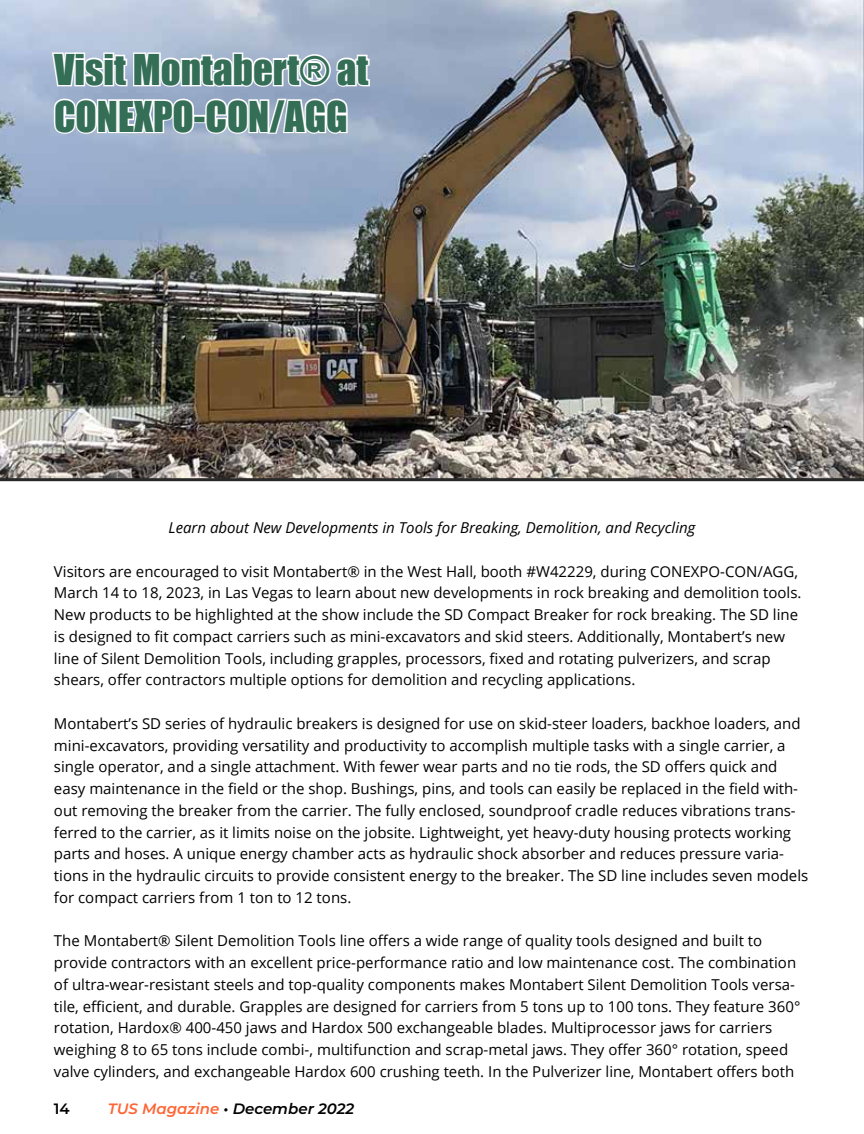
<style>
.page{position:relative;width:864px;height:1134px;background:#fff}
.page>*{position:absolute;margin:0;border:0;box-sizing:border-box;transform-origin:0 0}
.t1{font:39px/46.8px "Impact";color:#346e57}
.t2{font:15px/21.8px "Open Sans";color:#000}
.t3{font:italic 15px "Open Sans";color:#000}
.t4{font:italic 600 15px "Montserrat";color:#000}
.t5{font:600 15px "Montserrat";color:#000}
.s1{color:#ff6534}
</style>
<div class="page">
<img style="left:0;top:0;width:864px;height:478px">
<hr style="left:0;top:478px;width:864px;height:3px;background:#292929">
<svg style="left:50px;top:19px;width:321px;height:117px"></svg>
<h1 class="t1" style="left:54px;top:45px;width:316px">Visit Montabert® at<br>CONEXPO-CON/AGG</h1>
<p class="t3" style="left:169px;top:517px;width:528px">Learn about New Developments in Tools for Breaking, Demolition, and Recycling</p>
<p class="t2" style="left:54px;top:560px;width:749px">Visitors are encouraged to visit Montabert® in the West Hall, booth #W42229, during CONEXPO-CON/AGG, March 14 to 18, 2023, in Las Vegas to learn about new developments in rock breaking and demolition tools.<br>New products to be highlighted at the show include the SD Compact Breaker for rock breaking. The SD line is designed to fit compact carriers such as mini-excavators and skid steers. Additionally, Montabert’s new line of Silent Demolition Tools, including grapples, processors, fixed and rotating pulverizers, and scrap shears, offer contractors multiple options for demolition and recycling applications.</p>
<p class="t2" style="left:54px;top:712px;width:756px">Montabert’s SD series of hydraulic breakers is designed for use on skid-steer loaders, backhoe loaders, and mini-excavators, providing versatility and productivity to accomplish multiple tasks with a single carrier, a single operator, and a single attachment. With fewer wear parts and no tie rods, the SD offers quick and easy maintenance in the field or the shop. Bushings, pins, and tools can easily be replaced in the field with&shy;out removing the breaker from the carrier. The fully enclosed, soundproof cradle reduces vibrations trans&shy;ferred to the carrier, as it limits noise on the jobsite. Lightweight, yet heavy-duty housing protects working parts and hoses. A unique energy chamber acts as hydraulic shock absorber and reduces pressure varia&shy;tions in the hydraulic circuits to provide consistent energy to the breaker. The SD line includes seven models for compact carriers from 1 ton to 12 tons.</p>
<p class="t2" style="left:54px;top:930px;width:748px">The Montabert® Silent Demolition Tools line offers a wide range of quality tools designed and built to provide contractors with an excellent price-performance ratio and low maintenance cost. The combination of ultra-wear-resistant steels and top-quality components makes Montabert Silent Demolition Tools versa&shy;tile, efficient, and durable. Grapples are designed for carriers from 5 tons up to 100 tons. They feature 360° rotation, Hardox® 400-450 jaws and Hardox 500 exchangeable blades. Multiprocessor jaws for carriers weighing 8 to 65 tons include combi-, multifunction and scrap-metal jaws. They offer 360° rotation, speed valve cylinders, and exchangeable Hardox 600 crushing teeth. In the Pulverizer line, Montabert offers both</p>
<p class="t5" style="left:54px;top:1098px;width:17px">14</p>
<p class="t4" style="left:108px;top:1098px;width:248px"><span class="s1">TUS Magazine</span> • December 2022</p>
</div>
